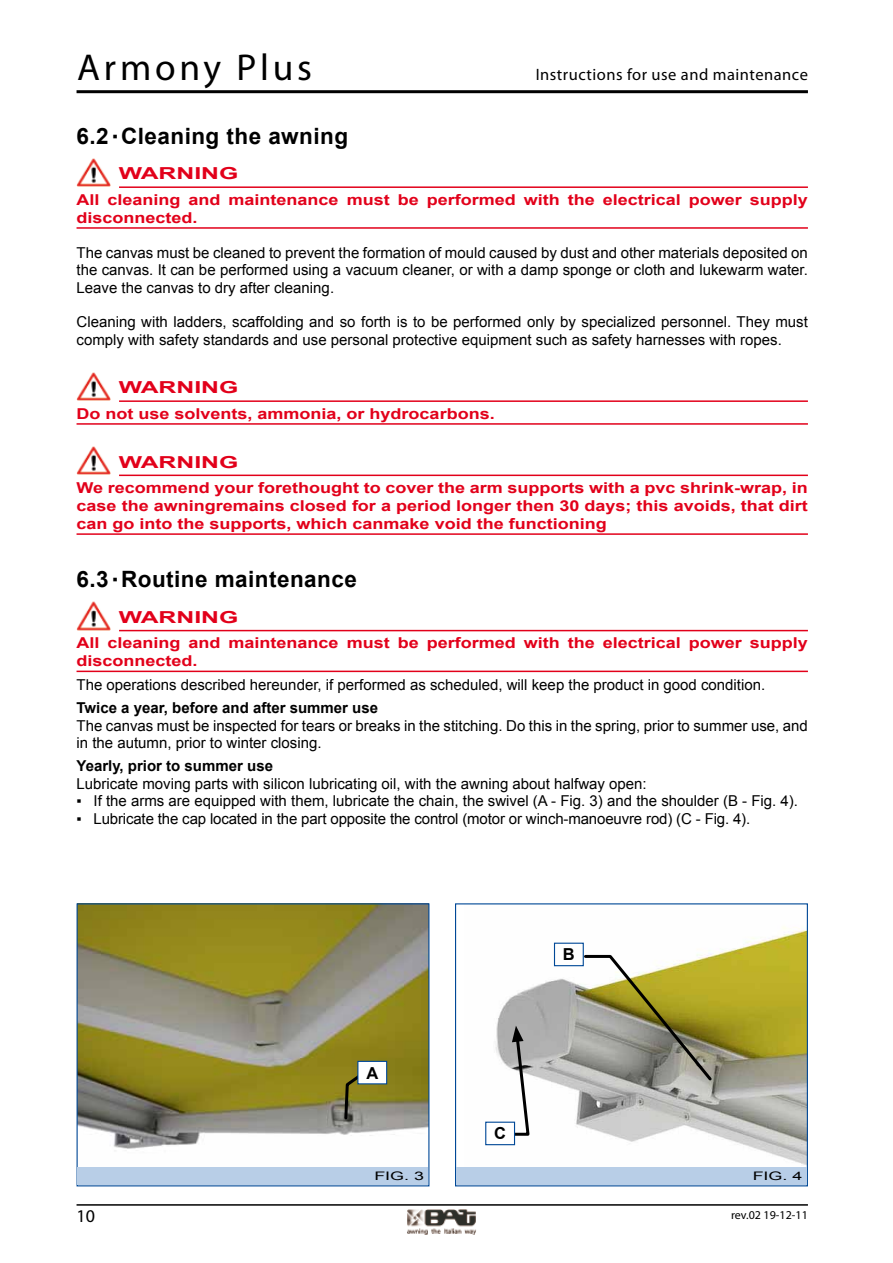
<style>
.page{position:relative;width:893px;height:1263px;background:#fff}
.page>*{position:absolute;margin:0;border:0;box-sizing:border-box;transform-origin:0 0}
.t1{font:37.5px "Myriad Pro";letter-spacing:.1em;color:#000}
.t2{font:700 22.5px "Arial";letter-spacing:.02em;color:#000}
.t3{font:18px "Myriad Pro";color:#000}
.t4{font:16.5px "Myriad Pro";letter-spacing:.03em;color:#000}
.t5{font:700 16.5px "Arial";color:#e2001a;scale:1.5 1}
.t6{font:700 16.5px "Arial";color:#000}
.t7{font:15px/17.4px "Arial";color:#000}
.t8{font:700 15px/18px "Arial";color:#e2001a;scale:1.2 1}
.t9{font:700 15px "Arial";color:#000}
.t10{font:12px "Myriad Pro";color:#000}
.t11{font:11.7px "Arial";color:#000;scale:1.52 1}
.s1{font-size:13.5px}
</style>
<div class="page">
<img style="left:79px;top:905px;width:348px;height:244px">
<div style="left:77px;top:903px;width:352px;height:283px;border:1px solid #004897"></div>
<div style="left:78px;top:1167px;width:350px;height:18px;background:#b8cee7"></div>
<svg style="left:343px;top:1061px;width:35px;height:60px;background:#807a41"></svg>
<div style="left:358px;top:1061px;width:29px;height:23px;background:#fff"></div>
<div style="left:357px;top:1061px;width:30px;height:23px;border:1px solid #004897"></div>
<img style="left:485px;top:926px;width:321px;height:239px">
<div style="left:455px;top:903px;width:353px;height:283px;border:1px solid #004897"></div>
<div style="left:456px;top:1167px;width:351px;height:18px;background:#b8cee7"></div>
<svg style="left:582px;top:953px;width:132px;height:130px;background:#a6a274"></svg>
<div style="left:554px;top:943px;width:30px;height:23px;border:1px solid #004897"></div>
<svg style="left:500px;top:1026px;width:31px;height:111px"></svg>
<div style="left:486px;top:1122px;width:28px;height:23px;background:#fff"></div>
<div style="left:485px;top:1121px;width:30px;height:24px;border:1px solid #004897"></div>
<hr style="left:77px;top:1204px;width:731px;height:2px;background:#000">
<hr style="left:77px;top:90px;width:731px;height:3px;background:#000">
<img style="left:407px;top:1209px;width:69px;height:26px">
<hr style="left:119px;top:186px;width:689px;height:2px;background:#e2001a">
<hr style="left:77px;top:227px;width:731px;height:2px;background:#e2001a">
<hr style="left:119px;top:400px;width:689px;height:2px;background:#e2001a">
<hr style="left:77px;top:423px;width:731px;height:2px;background:#e2001a">
<hr style="left:119px;top:475px;width:689px;height:1px;background:#e2001a">
<hr style="left:77px;top:533px;width:731px;height:2px;background:#e2001a">
<hr style="left:119px;top:630px;width:689px;height:1px;background:#e2001a">
<hr style="left:77px;top:671px;width:731px;height:1px;background:#e2001a">
<img style="left:77px;top:158px;width:33px;height:29px">
<img style="left:77px;top:372px;width:33px;height:29px">
<img style="left:77px;top:446px;width:33px;height:29px">
<img style="left:77px;top:601px;width:33px;height:30px">
<h1 class="t1" style="left:77px;top:44px;width:236px">Armony Plus</h1>
<p class="t4" style="left:536px;top:65px;width:274px">Instructions for use and maintenance</p>
<h2 class="t2" style="left:77px;top:121px;width:273px">6.2 <span class="s1">▪</span> Cleaning the awning</h2>
<p class="t5" style="left:119px;top:163px;width:81px">WARNING</p>
<p class="t8" style="left:77px;top:191px;width:611px">All cleaning and maintenance must be performed with the electrical power supply disconnected.</p>
<p class="t7" style="left:77px;top:244px;width:733px;text-align:justify">The canvas must be cleaned to prevent the formation of mould caused by dust and other materials deposited on the canvas. It can be performed using a vacuum cleaner, or with a damp sponge or cloth and lukewarm water.<br>Leave the canvas to dry after cleaning.</p>
<p class="t7" style="left:77px;top:314px;width:733px">Cleaning with ladders, scaffolding and so forth is to be performed only by specialized personnel. They must comply with safety standards and use personal protective equipment such as safety harnesses with ropes.</p>
<p class="t5" style="left:119px;top:377px;width:81px">WARNING</p>
<p class="t8" style="left:77px;top:405px;width:350px">Do not use solvents, ammonia, or hydrocarbons.</p>
<p class="t5" style="left:119px;top:451px;width:81px">WARNING</p>
<p class="t8" style="left:77px;top:479px;width:611px;text-align:justify">We recommend your forethought to cover the arm supports with a pvc shrink-wrap, in case the awningremains closed for a period longer then 30 days; this avoids, that dirt can go into the supports, which canmake void the functioning</p>
<h2 class="t2" style="left:77px;top:564px;width:282px">6.3 <span class="s1">▪</span> Routine maintenance</h2>
<p class="t5" style="left:119px;top:606px;width:81px">WARNING</p>
<p class="t8" style="left:77px;top:634px;width:611px">All cleaning and maintenance must be performed with the electrical power supply disconnected.</p>
<p class="t7" style="left:77px;top:676px;width:690px">The operations described hereunder, if performed as scheduled, will keep the product in good condition.</p>
<p class="t9" style="left:77px;top:698px;width:303px">Twice a year, before and after summer use</p>
<p class="t7" style="left:77px;top:717px;width:733px">The canvas must be inspected for tears or breaks in the stitching. Do this in the spring, prior to summer use, and in the autumn, prior to winter closing.</p>
<p class="t9" style="left:77px;top:756px;width:198px">Yearly, prior to summer use</p>
<p class="t7" style="left:77px;top:775px;width:572px">Lubricate moving parts with silicon lubricating oil, with the awning about halfway open:</p>
<p class="t7" style="left:77px;top:792px;width:723px">▪ If the arms are equipped with them, lubricate the chain, the swivel (A - Fig. 3) and the shoulder (B - Fig. 4).</p>
<p class="t7" style="left:77px;top:810px;width:675px">▪ Lubricate the cap located in the part opposite the control (motor or winch-manoeuvre rod) (C - Fig. 4).</p>
<p class="t6" style="left:367px;top:1062px;width:13px">A</p>
<p class="t11" style="left:374px;top:1168px;width:7px">fig</p>
<p class="t11" style="left:404px;top:1168px;width:15px">. 3</p>
<p class="t6" style="left:563px;top:944px;width:13px">B</p>
<p class="t6" style="left:494px;top:1123px;width:13px">C</p>
<p class="t11" style="left:753px;top:1168px;width:7px">fig</p>
<p class="t11" style="left:782px;top:1168px;width:15px">. 4</p>
<p class="t3" style="left:77px;top:1205px;width:20px">10</p>
<p class="t10" style="left:731px;top:1207px;width:78px">rev.02 19-12-11</p>
</div>
